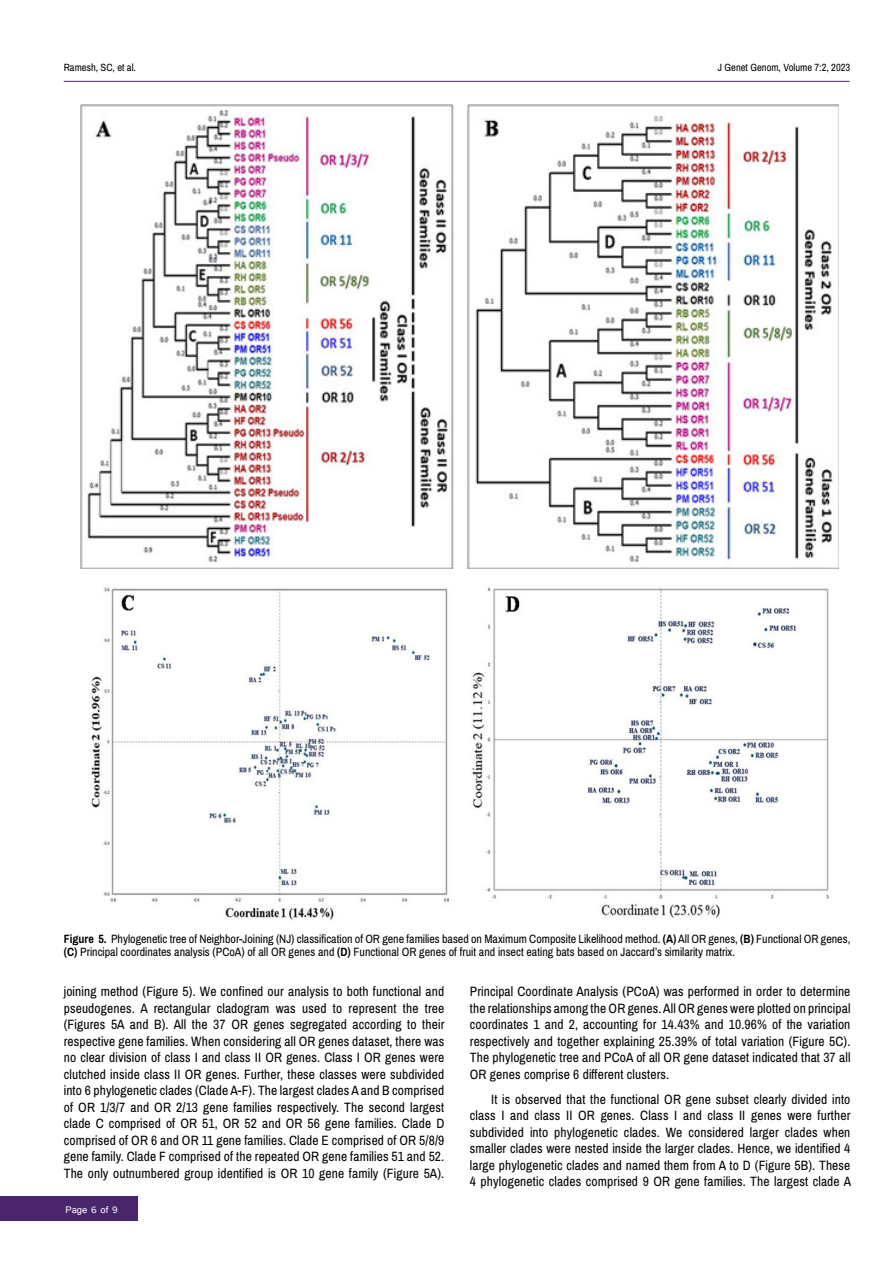
<style>
.page{position:relative;width:893px;height:1263px;background:#fff}
.page>*{position:absolute;margin:0;border:0;box-sizing:border-box;transform-origin:0 0}
.t1{font:13.5px/16.5px "Archivo Narrow";letter-spacing:.01em;color:#000;text-align:justify}
.t2{font:12px/13.2px "Archivo Narrow";color:#000}
.t3{font:12px "Tunga";color:#fff}
.t4{font:10.5px "Archivo Narrow";color:#000}
.s1{font-weight:700}
</style>
<div class="page">
<hr style="left:64px;top:81px;width:786px;height:1px;background:#49266c">
<div style="left:0;top:1196px;width:137px;height:24px;background:#49266c"></div>
<img style="left:81px;top:105px;width:757px;height:463px">
<img style="left:91px;top:587px;width:738px;height:333px">
<p class="t4" style="left:64px;top:61px;width:74px">Ramesh, SC, et al.</p>
<p class="t4" style="left:718px;top:61px;width:134px">J Genet Genom, Volume 7:2, 2023</p>
<p class="t2" style="left:64px;top:932px;width:788px"><span class="s1">Figure 5.</span> Phylogenetic tree of Neighbor-Joining (NJ) classification of OR gene families based on Maximum Composite Likelihood method. <span class="s1">(A)</span> All OR genes, <span class="s1">(B)</span> Functional OR genes, <span class="s1">(C)</span> Principal coordinates analysis (PCoA) of all OR genes and <span class="s1">(D)</span> Functional OR genes of fruit and insect eating bats based on Jaccard’s similarity matrix.</p>
<p class="t1" style="left:64px;top:984px;width:382px">joining method (Figure 5). We confined our analysis to both functional and pseudogenes. A rectangular cladogram was used to represent the tree (Figures 5A and B). All the 37 OR genes segregated according to their respective gene families. When considering all OR genes dataset, there was no clear division of class I and class II OR genes. Class I OR genes were clutched inside class II OR genes. Further, these classes were subdivided into 6 phylogenetic clades (Clade A-F). The largest clades A and B comprised of OR 1/3/7 and OR 2/13 gene families respectively. The second largest clade C comprised of OR 51, OR 52 and OR 56 gene families. Clade D comprised of OR 6 and OR 11 gene families. Clade E comprised of OR 5/8/9 gene family. Clade F comprised of the repeated OR gene families 51 and 52.<br>The only outnumbered group identified is OR 10 gene family (Figure 5A).</p>
<p class="t1" style="left:470px;top:984px;width:382px">Principal Coordinate Analysis (PCoA) was performed in order to determine the relationships among the OR genes. All OR genes were plotted on principal coordinates 1 and 2, accounting for 14.43% and 10.96% of the variation respectively and together explaining 25.39% of total variation (Figure 5C).<br>The phylogenetic tree and PCoA of all OR gene dataset indicated that 37 all OR genes comprise 6 different clusters.</p>
<p class="t1" style="left:470px;top:1091px;width:383px;text-indent:21px">It is observed that the functional OR gene subset clearly divided into class I and class II OR genes. Class I and class II genes were further subdivided into phylogenetic clades. We considered larger clades when smaller clades were nested inside the larger clades. Hence, we identified 4 large phylogenetic clades and named them from A to D (Figure 5B). These 4 phylogenetic clades comprised 9 OR gene families. The largest clade A</p>
<p class="t3" style="left:66px;top:1202px;width:54px">Page 6 of 9</p>
</div>
